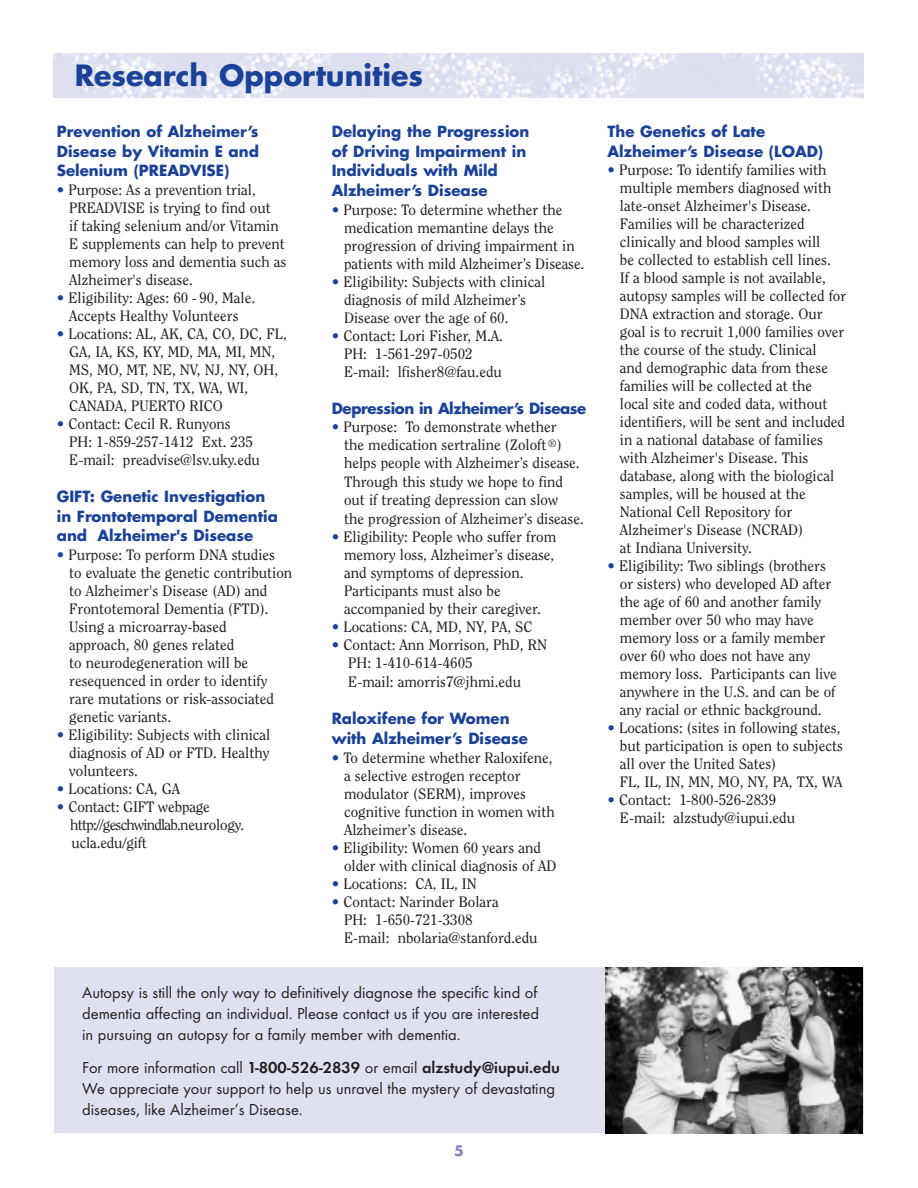
<style>
.page{position:relative;width:918px;height:1188px;background:#fff}
.page>*{position:absolute;margin:0;border:0;box-sizing:border-box;transform-origin:0 0}
.t1{font:700 28.5px "Futura";color:#1b4299}
.t2{font:16.5px/21px "Futura T";color:#231f20;text-align:justify}
.t3{font:15px/18px "Clearface";color:#231f20}
.t4{font:700 15px/19.6px "Futura";color:#1b4299}
.t5{font:700 15px "Futura";letter-spacing:-.03em;color:#1b4299}
.t6{font:700 14.25px "Futura";color:#8389c1}
.s1{color:#1b4299}
.s2{font-weight:600}
</style>
<div class="page">
<div style="left:55px;top:967px;width:809px;height:166px;background:#dfe1f0"></div>
<img style="left:54px;top:54px;width:810px;height:43px">
<img style="left:606px;top:967px;width:257px;height:166px">
<h1 class="t1" style="left:75px;top:62px;width:350px">Research Opportunities</h1>
<p class="t4" style="left:57px;top:123px;width:204px;text-align:justify">Prevention of Alzheimer’s Disease by Vitamin E and Selenium (PREADVISE)</p>
<p class="t3" style="left:69px;top:182px;width:219px;text-indent:-12px"><span class="s1">•</span> Purpose: As a prevention trial,<br>PREADVISE is trying to find out<br>if taking selenium and/or Vitamin<br>E supplements can help to prevent memory loss and dementia such as<br>Alzheimer's disease.</p>
<p class="t3" style="left:57px;top:290px;width:200px;text-align:center"><span class="s1">•</span> Eligibility: Ages: 60 - 90, Male.<br>Accepts Healthy Volunteers</p>
<p class="t3" style="left:69px;top:326px;width:219px;text-indent:-12px"><span class="s1">•</span> Locations: AL, AK, CA, CO, DC, FL,<br>GA, IA, KS, KY, MD, MA, MI, MN,<br>MS, MO, MT, NE, NV, NJ, NY, OH,<br>OK, PA, SD, TN, TX, WA, WI,<br>CANADA, PUERTO RICO</p>
<p class="t3" style="left:69px;top:416px;width:192px;text-indent:-12px"><span class="s1">•</span> Contact: Cecil R. Runyons<br>PH: 1-859-257-1412 Ext. 235<br>E-mail: preadvise@lsv.uky.edu</p>
<p class="t4" style="left:57px;top:488px;width:223px">GIFT: Genetic Investigation in Frontotemporal Dementia and Alzheimer's Disease</p>
<p class="t3" style="left:69px;top:547px;width:225px;text-indent:-12px"><span class="s1">•</span> Purpose: To perform DNA studies<br>to evaluate the genetic contribution to Alzheimer's Disease (AD) and<br>Frontotemoral Dementia (FTD).<br>Using a microarray-based<br>approach, 80 genes related<br>to neurodegeneration will be resequenced in order to identify rare mutations or risk-associated genetic variants.</p>
<p class="t3" style="left:69px;top:727px;width:203px;text-align:justify;text-indent:-12px"><span class="s1">•</span> Eligibility: Subjects with clinical diagnosis of AD or FTD. Healthy volunteers.</p>
<p class="t3" style="left:57px;top:781px;width:125px"><span class="s1">•</span> Locations: CA, GA</p>
<p class="t3" style="left:70px;top:799px;width:176px;text-indent:-14px"><span class="s1">•</span> Contact: GIFT webpage http://geschwindlab.neurology. ucla.edu/gift</p>
<p class="t4" style="left:332px;top:123px;width:199px">Delaying the Progression of Driving Impairment in<br>Individuals with Mild<br>Alzheimer’s Disease</p>
<p class="t3" style="left:344px;top:201px;width:242px;text-indent:-12px"><span class="s1">•</span> Purpose: To determine whether the medication memantine delays the progression of driving impairment in patients with mild Alzheimer’s Disease.</p>
<p class="t3" style="left:344px;top:273px;width:203px;text-indent:-12px"><span class="s1">•</span> Eligibility: Subjects with clinical diagnosis of mild Alzheimer’s<br>Disease over the age of 60.</p>
<p class="t3" style="left:344px;top:327px;width:160px;text-indent:-12px"><span class="s1">•</span> Contact: Lori Fisher, M.A.<br>PH: 1-561-297-0502<br>E-mail: lfisher8@fau.edu</p>
<p class="t5" style="left:332px;top:401px;width:256px">Depression in Alzheimer’s Disease</p>
<p class="t3" style="left:344px;top:419px;width:241px;text-indent:-12px"><span class="s1">•</span> Purpose: To demonstrate whether<br>the medication sertraline (Zoloft <sup>®</sup>) helps people with Alzheimer’s disease.<br>Through this study we hope to find out if treating depression can slow<br>the progression of Alzheimer’s disease.</p>
<p class="t3" style="left:344px;top:528px;width:214px;text-indent:-12px"><span class="s1">•</span> Eligibility: People who suffer from memory loss, Alzheimer’s disease, and symptoms of depression.<br>Participants must also be accompanied by their caregiver.</p>
<p class="t3" style="left:332px;top:619px;width:203px"><span class="s1">•</span> Locations: CA, MD, NY, PA, SC</p>
<p class="t3" style="left:348px;top:636px;width:200px;line-height:18.5px;text-indent:-16px"><span class="s1">•</span> Contact: Ann Morrison, PhD, RN<br>PH: 1-410-614-4605<br>E-mail: amorris7@jhmi.edu</p>
<p class="t4" style="left:332px;top:710px;width:198px">Raloxifene for Women with Alzheimer’s Disease</p>
<p class="t3" style="left:344px;top:749px;width:212px;text-indent:-12px"><span class="s1">•</span> To determine whether Raloxifene, a selective estrogen receptor modulator (SERM), improves cognitive function in women with<br>Alzheimer’s disease.</p>
<p class="t3" style="left:344px;top:839px;width:214px;text-indent:-12px"><span class="s1">•</span> Eligibility: Women 60 years and older with clinical diagnosis of AD</p>
<p class="t3" style="left:332px;top:875px;width:147px"><span class="s1">•</span> Locations: CA, IL, IN</p>
<p class="t3" style="left:344px;top:893px;width:195px;text-indent:-12px"><span class="s1">•</span> Contact: Narinder Bolara<br>PH: 1-650-721-3308<br>E-mail: nbolaria@stanford.edu</p>
<p class="t2" style="left:82px;top:982px;width:458px">Autopsy is still the only way to definitively diagnose the specific kind of dementia affecting an individual. Please contact us if you are interested in pursuing an autopsy for a family member with dementia.</p>
<p class="t2" style="left:82px;top:1057px;width:479px;text-align:left">For more information call <span class="s2">1-800-526-2839</span> or email <span class="s2">alzstudy@iupui.edu<br></span>We appreciate your support to help us unravel the mystery of devastating diseases, like Alzheimer’s Disease.</p>
<p class="t6" style="left:454px;top:1144px;width:11px">5</p>
<p class="t4" style="left:608px;top:123px;width:217px">The Genetics of Late<br>Alzheimer’s Disease (LOAD)</p>
<p class="t3" style="left:620px;top:162px;width:228px;text-indent:-12px"><span class="s1">•</span> Purpose: To identify families with multiple members diagnosed with late-onset Alzheimer's Disease.<br>Families will be characterized clinically and blood samples will<br>be collected to establish cell lines.<br>If a blood sample is not available, autopsy samples will be collected for DNA extraction and storage. Our goal is to recruit 1,000 families over the course of the study. Clinical<br>and demographic data from these families will be collected at the<br>local site and coded data, without identifiers, will be sent and included in a national database of families with Alzheimer's Disease. This database, along with the biological samples, will be housed at the National Cell Repository for Alzheimer's Disease (NCRAD)<br>at Indiana University.</p>
<p class="t3" style="left:620px;top:558px;width:218px;text-indent:-12px"><span class="s1">•</span> Eligibility: Two siblings (brothers or sisters) who developed AD after the age of 60 and another family member over 50 who may have memory loss or a family member over 60 who does not have any memory loss. Participants can live anywhere in the U.S. and can be of any racial or ethnic background.</p>
<p class="t3" style="left:620px;top:720px;width:225px;text-indent:-12px"><span class="s1">•</span> Locations: (sites in following states, but participation is open to subjects all over the United Sates)<br>FL, IL, IN, MN, MO, NY, PA, TX, WA</p>
<p class="t3" style="left:620px;top:792px;width:177px;text-indent:-12px"><span class="s1">•</span> Contact: 1-800-526-2839<br>E-mail: alzstudy@iupui.edu</p>
</div>
